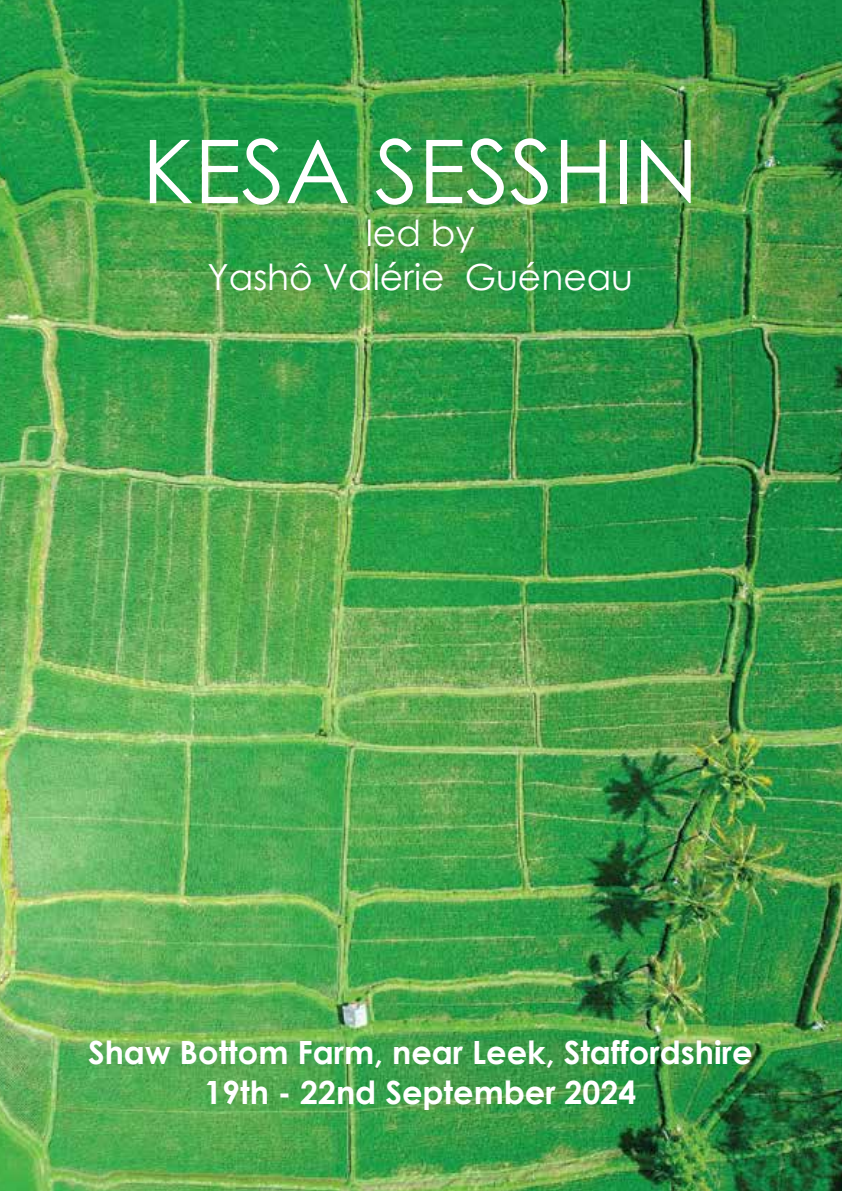
<style>
.page{position:relative;width:842px;height:1191px;background:#fff}
.page>*{position:absolute;margin:0;border:0;box-sizing:border-box;transform-origin:0 0}
.t1{font:88px "Century Gothic";color:#fff}
.t2{font:36px/43.2px "Century Gothic";color:#fff;text-align:center}
.t3{font:700 32px/40px "Century Gothic";color:#fff;text-align:center}
</style>
<div class="page">
<img style="left:0;top:0;width:842px;height:1191px">
<h1 class="t1" style="left:142px;top:110px;width:558px">KESA SESSHIN</h1>
<p class="t2" style="left:207px;top:211px;width:427px">led by<br>Yashô Valérie Guéneau</p>
<p class="t3" style="left:88px;top:1031px;width:666px">Shaw Bottom Farm, near Leek, Staffordshire<br>19th - 22nd September 2024</p>
</div>
